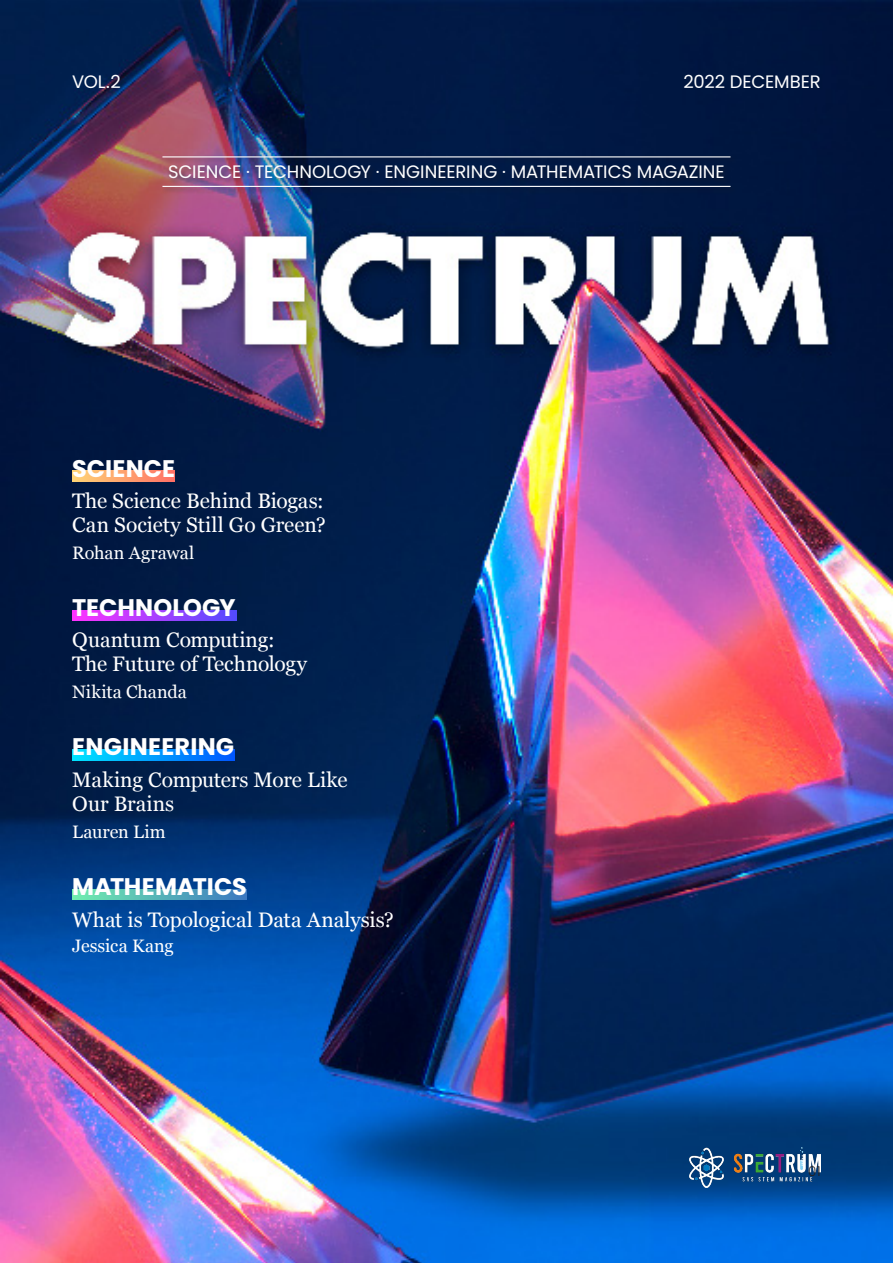
<style>
.page{position:relative;width:893px;height:1263px;background:#fff}
.page>*{position:absolute;margin:0;border:0;box-sizing:border-box;transform-origin:0 0}
.Reference_style_L{font:700 24px "Poppins";letter-spacing:.005em;color:#fff}
.Reference_style_L-2{font:21px "Georgia";letter-spacing:-.005em;color:#fff}
.Reference_style_L-3{font:18px "Poppins";letter-spacing:-.01em;color:#fff}
.Reference_style_L-4{font:18px "Georgia";color:#fff}
.t1{font:300 13.5px "Poppins";color:#231f20}
</style>
<div class="page">
<img style="left:0;top:0;width:893px;height:1263px">
<svg style="left:72px;top:471px;width:103px;height:11px"></svg>
<svg style="left:72px;top:610px;width:164px;height:11px"></svg>
<svg style="left:72px;top:750px;width:162px;height:10px"></svg>
<svg style="left:72px;top:889px;width:175px;height:11px"></svg>
<img style="left:690px;top:1147px;width:131px;height:40px">
<div style="left:161px;top:155px;width:577px;height:40px;background:#231f20;opacity:.49"></div>
<hr style="left:162px;top:156px;width:568px;height:1px;background:#fff">
<hr style="left:162px;top:186px;width:568px;height:1px;background:#fff">
<p class="Reference_style_L-3" style="left:72px;top:71px;width:50px">VOL.2</p>
<p class="Reference_style_L-3" style="left:683px;top:71px;width:139px">2022 DECEMBER</p>
<p class="Reference_style_L-3" style="left:168px;top:161px;width:558px">SCIENCE · TECHNOLOGY · ENGINEERING · MATHEMATICS MAGAZINE</p>
<p class="Reference_style_L" style="left:72px;top:454px;width:104px">SCIENCE</p>
<p class="Reference_style_L-2" style="left:72px;top:485px;width:253px">The Science Behind Biogas:</p>
<p class="Reference_style_L-2" style="left:72px;top:509px;width:255px">Can Society Still Go Green?</p>
<p class="Reference_style_L-4" style="left:72px;top:539px;width:124px">Rohan Agrawal</p>
<p class="Reference_style_L" style="left:72px;top:594px;width:165px">TECHNOLOGY</p>
<p class="Reference_style_L-2" style="left:72px;top:625px;width:204px">Quantum Computing:</p>
<p class="Reference_style_L-2" style="left:72px;top:649px;width:236px">The Future of Technology</p>
<p class="Reference_style_L-4" style="left:72px;top:679px;width:116px">Nikita Chanda</p>
<p class="Reference_style_L" style="left:72px;top:733px;width:163px">ENGINEERING</p>
<p class="Reference_style_L-2" style="left:72px;top:764px;width:277px">Making Computers More Like</p>
<p class="Reference_style_L-2" style="left:72px;top:788px;width:103px">Our Brains</p>
<p class="Reference_style_L-4" style="left:72px;top:818px;width:95px">Lauren Lim</p>
<p class="Reference_style_L" style="left:72px;top:873px;width:176px">MATHEMATICS</p>
<p class="Reference_style_L-2" style="left:72px;top:904px;width:323px">What is Topological Data Analysis?</p>
<p class="Reference_style_L-4" style="left:72px;top:932px;width:103px">Jessica Kang</p>
<p class="t1" style="left:808px;top:1163px;width:14px">01</p>
</div>
